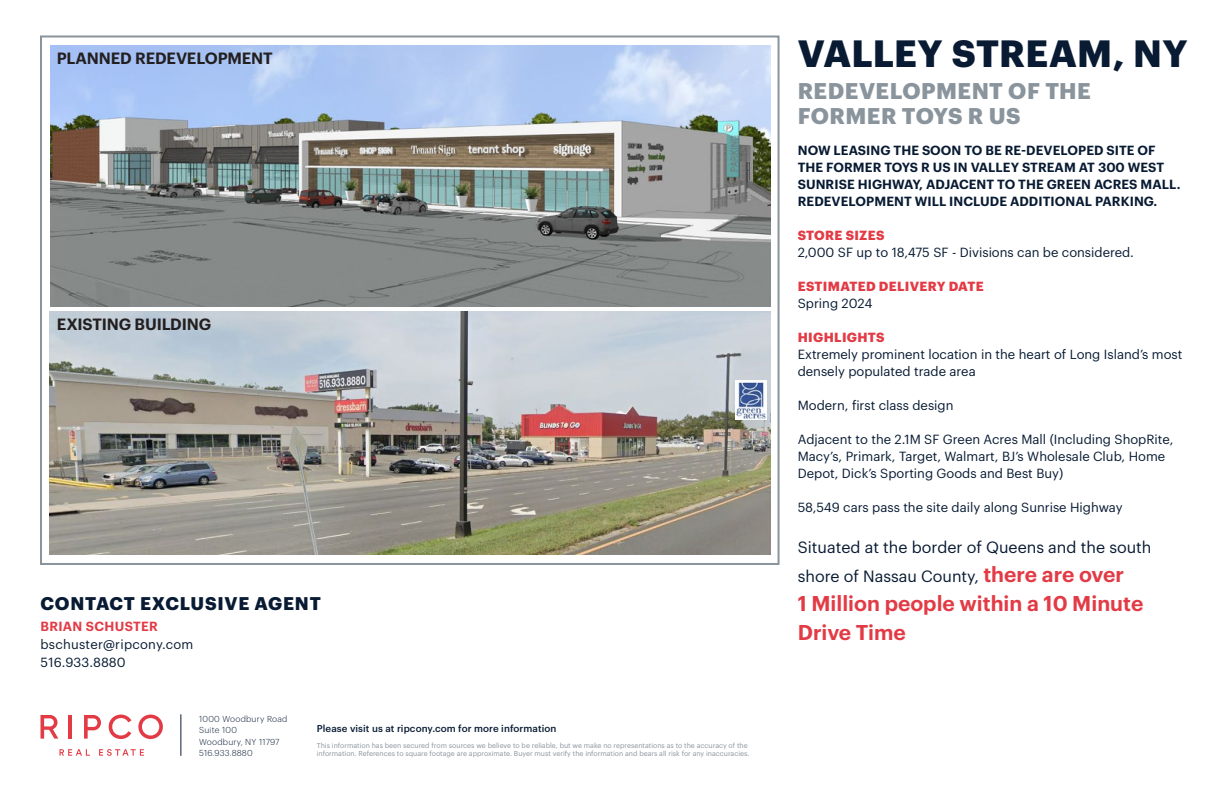
<style>
.page{position:relative;width:1224px;height:792px;background:#fff}
.page>*{position:absolute;margin:0;border:0;box-sizing:border-box;transform-origin:0 0}
.t1{font:700 37.2px "Graphik";letter-spacing:.005em;color:#081b33}
.t2{font:700 22.3px/24.8px "Graphik";letter-spacing:.02em;color:#8a949d}
.t3{font:600 21px/29px "Graphik";color:#e33b45}
.t4{font:700 18px "Graphik";letter-spacing:.045em;color:#081b33}
.t5{font:16px/29px "Graphik";color:#081b33}
.t6{font:600 16px "Graphik";letter-spacing:-.01em;color:#231f20}
.t7{font:13px/17px "Graphik";color:#081b33}
.t8{font:600 13px/17px "Graphik";letter-spacing:.005em;color:#081b33}
.t9{font:700 13px "Graphik";letter-spacing:.025em;color:#e33b45}
.t10{font:13px/18px "Graphik";letter-spacing:.02em;color:#081b33}
.t11{font:600 13px "Graphik";letter-spacing:.025em;color:#e33b45}
.t12{font:500 9.8px "Graphik";letter-spacing:.01em;color:#081b33}
.t13{font:300 8.5px/11.5px "Graphik";letter-spacing:.03em;color:#081b33}
.t14{font:7px/8.5px "Graphik";color:#8a949d}
.s1{font-weight:600;font-size:21px;color:#e33b45}
</style>
<div class="page">
<img style="left:49px;top:311px;width:721px;height:244px">
<img style="left:736px;top:381px;width:31px;height:38px">
<img style="left:50px;top:46px;width:720px;height:261px">
<img style="left:310px;top:144px;width:288px;height:20px">
<hr style="left:181px;top:714px;width:1px;height:42px;background:#081b33">
<svg style="left:60px;top:749px;width:30px;height:7px"></svg>
<svg style="left:99px;top:749px;width:45px;height:7px"></svg>
<svg style="left:41px;top:715px;width:17px;height:24px"></svg>
<hr style="left:69px;top:715px;width:3px;height:24px;background:#e33b45">
<svg style="left:109px;top:715px;width:22px;height:24px"></svg>
<svg style="left:138px;top:715px;width:25px;height:24px"></svg>
<svg style="left:84px;top:715px;width:17px;height:24px"></svg>
<p class="t6" style="left:57px;top:46px;width:217px">PLANNED REDEVELOPMENT</p>
<p class="t6" style="left:57px;top:312px;width:156px">EXISTING BUILDING</p>
<h3 class="t4" style="left:41px;top:589px;width:282px">CONTACT EXCLUSIVE AGENT</h3>
<p class="t11" style="left:41px;top:617px;width:119px">BRIAN SCHUSTER</p>
<p class="t10" style="left:40px;top:635px;width:154px">bschuster@ripcony.com<br>516.933.8880</p>
<p class="t13" style="left:199px;top:712px;width:90px">1000 Woodbury Road<br>Suite 100<br>Woodbury, NY 11797<br>516.933.8880</p>
<p class="t12" style="left:317px;top:721px;width:241px">Please visit us at ripcony.com for more information</p>
<p class="t14" style="left:317px;top:740px;width:434px">This information has been secured from sources we believe to be reliable, but we make no representations as to the accuracy of the information. References to square footage are approximate. Buyer must verify the information and bears all risk for any inaccuracies.</p>
<h1 class="t1" style="left:798px;top:24px;width:391px">VALLEY STREAM, NY</h1>
<h2 class="t2" style="left:798px;top:76px;width:295px">REDEVELOPMENT OF THE<br>FORMER TOYS R US</h2>
<p class="t8" style="left:798px;top:141px;width:384px">NOW LEASING THE SOON TO BE RE-DEVELOPED SITE OF THE FORMER TOYS R US IN VALLEY STREAM AT 300 WEST SUNRISE HIGHWAY, ADJACENT TO THE GREEN ACRES MALL.<br>REDEVELOPMENT WILL INCLUDE ADDITIONAL PARKING.</p>
<p class="t9" style="left:798px;top:226px;width:88px">STORE SIZES</p>
<p class="t7" style="left:798px;top:243px;width:338px">2,000 SF up to 18,475 SF - Divisions can be considered.</p>
<p class="t9" style="left:798px;top:277px;width:187px">ESTIMATED DELIVERY DATE</p>
<p class="t7" style="left:798px;top:294px;width:76px">Spring 2024</p>
<p class="t9" style="left:798px;top:328px;width:88px">HIGHLIGHTS</p>
<p class="t7" style="left:798px;top:345px;width:386px">Extremely prominent location in the heart of Long Island’s most densely populated trade area</p>
<p class="t7" style="left:798px;top:396px;width:157px">Modern, first class design</p>
<p class="t7" style="left:798px;top:430px;width:377px">Adjacent to the 2.1M SF Green Acres Mall (Including ShopRite,<br>Macy’s, Primark, Target, Walmart, BJ’s Wholesale Club, Home<br>Depot, Dick’s Sporting Goods and Best Buy)</p>
<p class="t7" style="left:798px;top:498px;width:326px">58,549 cars pass the site daily along Sunrise Highway</p>
<p class="t5" style="left:798px;top:532px;width:355px">Situated at the border of Queens and the south shore of Nassau County, <span class="s1">there are over</span></p>
<h3 class="t3" style="left:798px;top:587px;width:347px">1 Million people within a 10 Minute<br>Drive Time</h3>
</div>
